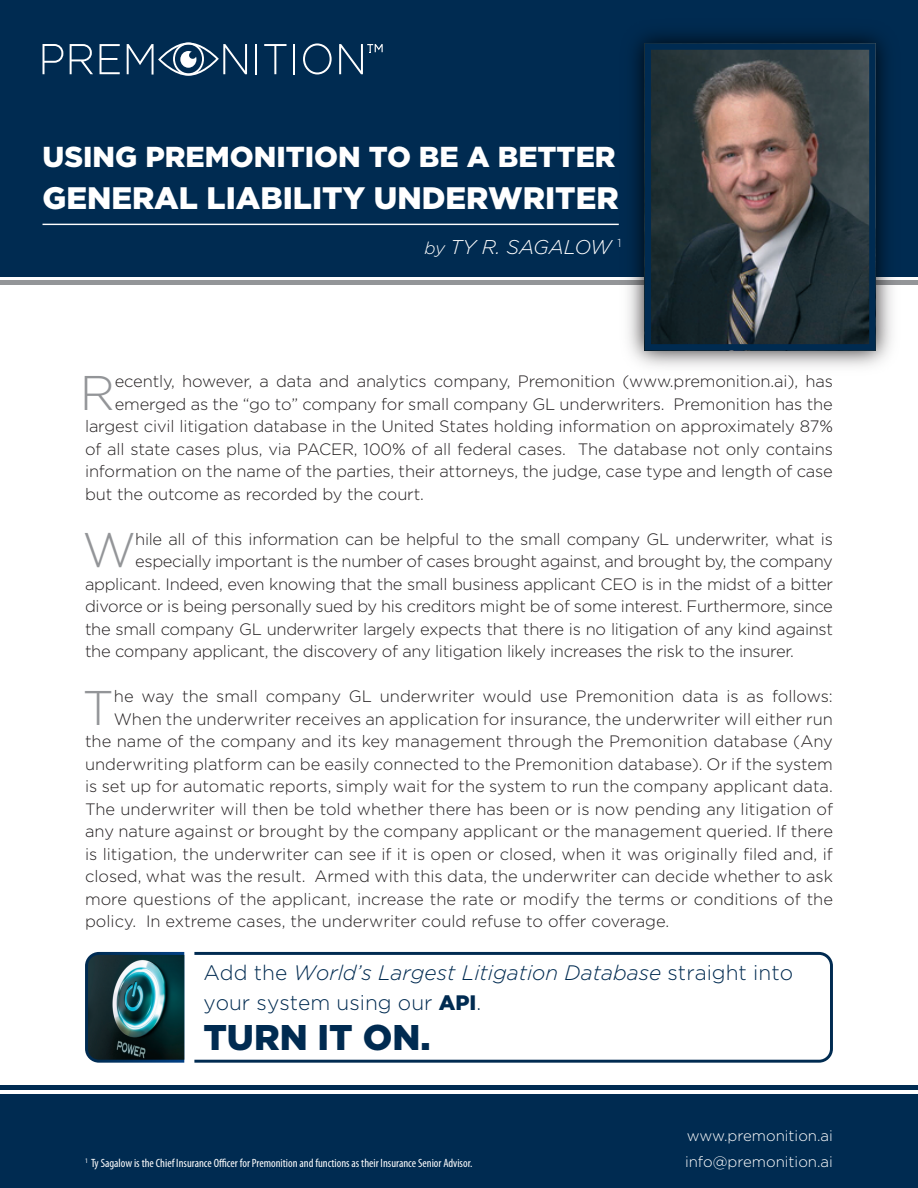
<style>
.page{position:relative;width:918px;height:1188px;background:#fff}
.page>*{position:absolute;margin:0;border:0;box-sizing:border-box;transform-origin:0 0}
.t1{font:300 48.6px "Gotham";color:#939598}
.t2{font:900 35.7px "Gotham";color:#002b51}
.t3{font:900 31.05px "Gotham";color:#fff}
.t4{font:900 28.8px "Gotham";color:#fff}
.t5{font:300 21px/29.8px "Gotham";color:#002b51}
.t6{font:italic 300 19.95px "Gotham";letter-spacing:-.005em;color:#fff}
.t7{font:300 16.5px "Gotham";letter-spacing:-.01em;color:#231f20}
.t8{font:300 15px/25.5px "Gotham";color:#fff}
.t9{font:condensed 12px "Myriad Pro";color:#fff}
.s1{font-size:17.1px}
.s2{font-style:italic}
.s3{font-weight:900}
</style>
<div class="page">
<div style="left:0;top:1094px;width:918px;height:94px;background:#002b51"></div>
<hr style="left:0;top:1086px;width:918px;height:4px;background:#002b51">
<svg style="left:85px;top:952px;width:99px;height:111px"></svg>
<img style="left:88px;top:955px;width:96px;height:105px">
<svg style="left:194px;top:952px;width:639px;height:111px"></svg>
<div style="left:0;top:0;width:918px;height:276px;background:#002b51"></div>
<hr style="left:0;top:281px;width:918px;height:4px;background:#939598">
<img style="left:616px;top:33px;width:288px;height:334px">
<svg style="left:645px;top:43px;width:230px;height:307px"></svg>
<hr style="left:43px;top:224px;width:576px;height:1px;background:#fff">
<svg style="left:43px;top:44px;width:20px;height:30px"></svg>
<hr style="left:255px;top:44px;width:2px;height:30px;background:#fff">
<hr style="left:293px;top:44px;width:2px;height:30px;background:#fff">
<svg style="left:70px;top:44px;width:23px;height:30px"></svg>
<svg style="left:339px;top:44px;width:44px;height:30px"></svg>
<svg style="left:303px;top:43px;width:29px;height:31px"></svg>
<svg style="left:264px;top:44px;width:23px;height:30px"></svg>
<svg style="left:100px;top:44px;width:20px;height:30px"></svg>
<svg style="left:127px;top:43px;width:120px;height:33px"></svg>
<h3 class="t4" style="left:43px;top:137px;width:575px">USING PREMONITION TO BE A BETTER</h3>
<h3 class="t3" style="left:43px;top:176px;width:578px">GENERAL LIABILITY UNDERWRITER</h3>
<p class="t6" style="left:425px;top:234px;width:198px"><span class="s1">by</span> TY R. SAGALOW <sup>1</sup></p>
<h1 class="t1" style="left:80px;top:362px;width:37px">R</h1>
<p class="t7" style="left:115px;top:371px;width:720px">ecently, however, a data and analytics company, Premonition (www.premonition.ai), has</p>
<p class="t7" style="left:115px;top:394px;width:720px">emerged as the “go to” company for small company GL underwriters. Premonition has the</p>
<p class="t7" style="left:85px;top:416px;width:749px">largest civil litigation database in the United States holding information on approximately 87%</p>
<p class="t7" style="left:85px;top:439px;width:750px">of all state cases plus, via PACER, 100% of all federal cases. The database not only contains</p>
<p class="t7" style="left:85px;top:461px;width:749px">information on the name of the parties, their attorneys, the judge, case type and length of case</p>
<p class="t7" style="left:85px;top:484px;width:340px">but the outcome as recorded by the court.</p>
<h1 class="t1" style="left:83px;top:519px;width:55px">W</h1>
<p class="t7" style="left:135px;top:529px;width:699px">hile all of this information can be helpful to the small company GL underwriter, what is</p>
<p class="t7" style="left:135px;top:551px;width:699px">especially important is the number of cases brought against, and brought by, the company</p>
<p class="t7" style="left:85px;top:574px;width:749px">applicant. Indeed, even knowing that the small business applicant CEO is in the midst of a bitter</p>
<p class="t7" style="left:85px;top:596px;width:749px">divorce or is being personally sued by his creditors might be of some interest. Furthermore, since</p>
<p class="t7" style="left:85px;top:619px;width:749px">the small company GL underwriter largely expects that there is no litigation of any kind against</p>
<p class="t7" style="left:85px;top:641px;width:711px">the company applicant, the discovery of any litigation likely increases the risk to the insurer.</p>
<h1 class="t1" style="left:82px;top:677px;width:33px">T</h1>
<p class="t7" style="left:114px;top:686px;width:720px">he way the small company GL underwriter would use Premonition data is as follows:</p>
<p class="t7" style="left:114px;top:709px;width:721px">When the underwriter receives an application for insurance, the underwriter will either run</p>
<p class="t7" style="left:85px;top:731px;width:749px">the name of the company and its key management through the Premonition database (Any</p>
<p class="t7" style="left:85px;top:754px;width:749px">underwriting platform can be easily connected to the Premonition database). Or if the system</p>
<p class="t7" style="left:85px;top:776px;width:749px">is set up for automatic reports, simply wait for the system to run the company applicant data.</p>
<p class="t7" style="left:85px;top:799px;width:749px">The underwriter will then be told whether there has been or is now pending any litigation of</p>
<p class="t7" style="left:85px;top:821px;width:750px">any nature against or brought by the company applicant or the management queried. If there</p>
<p class="t7" style="left:85px;top:844px;width:749px">is litigation, the underwriter can see if it is open or closed, when it was originally filed and, if</p>
<p class="t7" style="left:85px;top:866px;width:749px">closed, what was the result. Armed with this data, the underwriter can decide whether to ask</p>
<p class="t7" style="left:85px;top:889px;width:749px">more questions of the applicant, increase the rate or modify the terms or conditions of the</p>
<p class="t7" style="left:85px;top:911px;width:586px">policy. In extreme cases, the underwriter could refuse to offer coverage.</p>
<p class="t5" style="left:203px;top:957px;width:591px">Add the <span class="s2">World’s Largest Litigation Database</span> straight into your system using our <span class="s3">API</span>.</p>
<h2 class="t2" style="left:203px;top:1012px;width:229px">TURN IT ON.</h2>
<p class="t9" style="left:85px;top:1156px;width:389px"><sup>1</sup> Ty Sagalow is the Chief Insurance Officer for Premonition and functions as their Insurance Senior Advisor.</p>
<p class="t8" style="left:685px;top:1123px;width:149px">www.premonition.ai info@premonition.ai</p>
</div>
